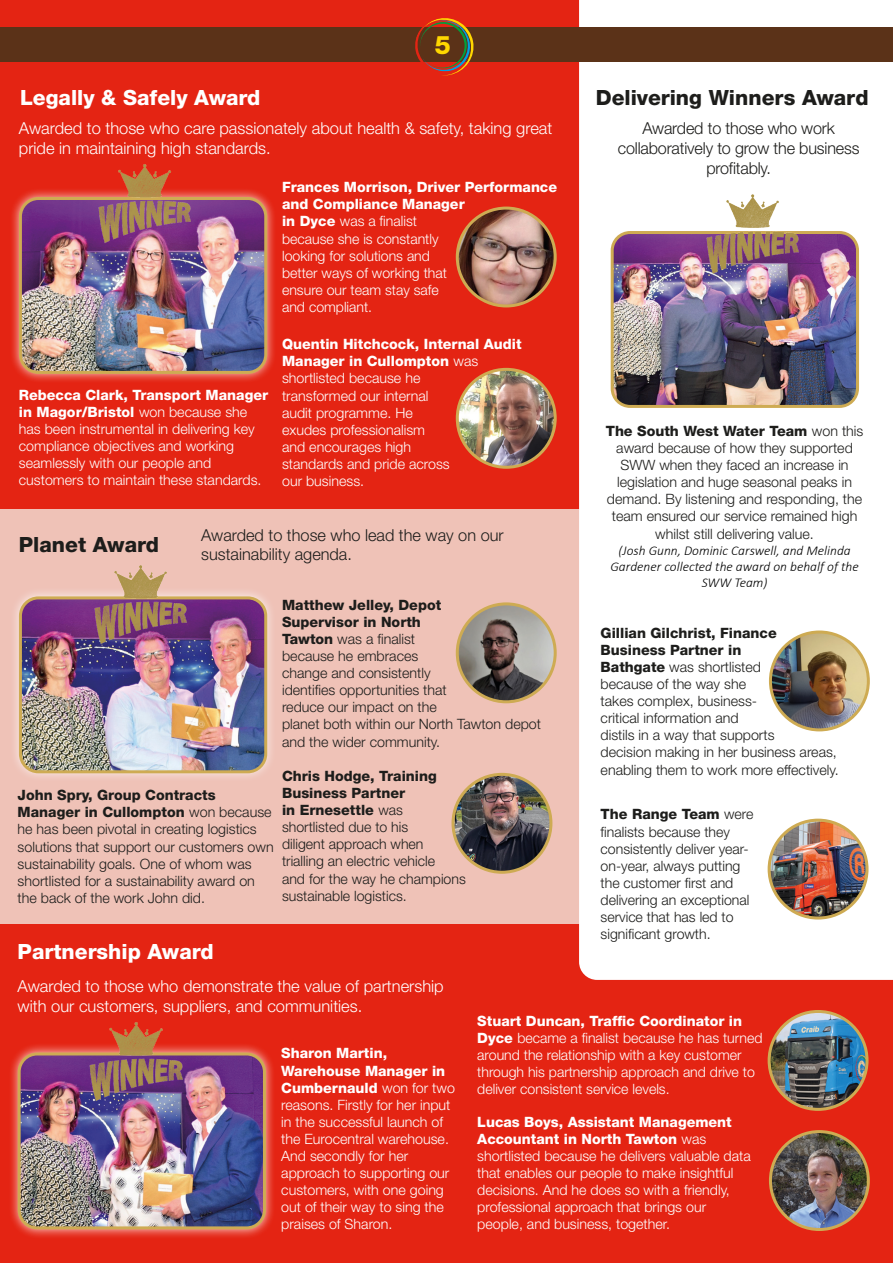
<style>
.page{position:relative;width:893px;height:1263px;background:#e42413}
.page>*{position:absolute;margin:0;border:0;box-sizing:border-box;transform-origin:0 0}
.t1{font:800 25.5px "Helvetica Neue LT Pro";color:#ffd700}
.t2{font:800 21px "Helvetica Neue LT Pro";color:#fff}
.t3{font:800 21px "Helvetica Neue LT Pro";color:#1d1d1b}
.t4{font:300 16.5px/19.8px "Helvetica Neue";color:#fff}
.t5{font:300 16.5px/19.8px "Helvetica Neue";letter-spacing:-.01em;color:#1d1d1b;text-align:center}
.t6{font:300 14.25px/17.1px "Helvetica Neue";color:#fff}
.t7{font:300 14.25px/17.1px "Helvetica Neue";color:#1d1d1b}
.t8{font:italic 300 13.5px/16.2px "Calibri";color:#000;text-align:center}
.s1{font-family:"Helvetica Neue LT Pro";font-weight:800}
</style>
<div class="page">
<div style="left:0;top:509px;width:893px;height:414px;background:#efc2b7"></div>
<div style="left:579px;top:0;width:314px;height:980px;background:#fff"></div>
<div style="left:0;top:28px;width:893px;height:34px;background:#5b3218"></div>
<svg style="left:413px;top:18px;width:63px;height:58px"></svg>
<div style="left:601px;top:221px;width:268px;height:197px;background:#fff"></div>
<img style="left:612px;top:235px;width:243px;height:169px">
<div style="left:611px;top:231px;width:248px;height:177px;border:3px solid #ceab53;border-radius:18px"></div>
<div style="left:9px;top:187px;width:268px;height:197px;background:#fff;opacity:.75"></div>
<img style="left:20px;top:199px;width:246px;height:173px">
<div style="left:19px;top:197px;width:248px;height:177px;border:3px solid #ceab53;border-radius:18px"></div>
<img style="left:457px;top:208px;width:98px;height:98px;border-radius:49px">
<div style="left:456px;top:207px;width:101px;height:100px;border:3px solid #ceab53;border-radius:50%"></div>
<img style="left:457px;top:369px;width:98px;height:98px;border-radius:49px">
<div style="left:456px;top:368px;width:101px;height:101px;border:3px solid #ceab53;border-radius:50%"></div>
<img style="left:770px;top:632px;width:98px;height:98px;border-radius:49px">
<div style="left:769px;top:630px;width:101px;height:101px;border:3px solid #ceab53;border-radius:50%"></div>
<img style="left:769px;top:820px;width:98px;height:98px;border-radius:49px">
<div style="left:768px;top:819px;width:100px;height:100px;border:3px solid #ceab53;border-radius:50%"></div>
<div style="left:9px;top:587px;width:268px;height:196px;background:#fff;opacity:.75"></div>
<img style="left:20px;top:598px;width:246px;height:174px">
<div style="left:19px;top:596px;width:248px;height:177px;border:3px solid #ceab53;border-radius:18px"></div>
<img style="left:457px;top:604px;width:98px;height:98px;border-radius:49px">
<div style="left:456px;top:602px;width:101px;height:101px;border:3px solid #ceab53;border-radius:50%"></div>
<img style="left:453px;top:774px;width:98px;height:98px;border-radius:49px">
<div style="left:451px;top:773px;width:101px;height:101px;border:3px solid #ceab53;border-radius:50%"></div>
<div style="left:8px;top:1043px;width:268px;height:196px;background:#fff;opacity:.75"></div>
<img style="left:19px;top:1054px;width:245px;height:174px">
<div style="left:18px;top:1052px;width:248px;height:177px;border:3px solid #ceab53;border-radius:18px"></div>
<img style="left:769px;top:1011px;width:98px;height:98px;border-radius:49px">
<div style="left:768px;top:1010px;width:100px;height:101px;border:3px solid #ceab53;border-radius:50%"></div>
<img style="left:770px;top:1131px;width:98px;height:98px;border-radius:49px">
<div style="left:769px;top:1130px;width:101px;height:101px;border:3px solid #ceab53;border-radius:50%"></div>
<img style="left:87px;top:1022px;width:99px;height:88px">
<img style="left:91px;top:565px;width:99px;height:88px">
<img style="left:703px;top:185px;width:100px;height:98px">
<img style="left:95px;top:164px;width:99px;height:88px">
<p class="t1" style="left:435px;top:30px;width:18px">5</p>
<p class="t2" style="left:20px;top:85px;width:242px">Legally &amp; Safely Award</p>
<p class="t3" style="left:596px;top:85px;width:274px">Delivering Winners Award</p>
<p class="t4" style="left:19px;top:118px;width:535px">Awarded to those who care passionately about health &amp; safety, taking great pride in maintaining high standards.</p>
<p class="t5" style="left:618px;top:118px;width:243px">Awarded to those who work collaboratively to grow the business profitably.</p>
<p class="t6" style="left:19px;top:386px;width:251px"><span class="s1">Rebecca Clark, Transport Manager in Magor/Bristol</span> won because she has been instrumental in delivering key compliance objectives and working seamlessly with our people and customers to maintain these standards.</p>
<p class="t6" style="left:282px;top:178px;width:277px"><span class="s1">Frances Morrison, Driver Performance and Compliance Manager<br>in Dyce</span> was a finalist<br>because she is constantly<br>looking for solutions and<br>better ways of working that<br>ensure our team stay safe<br>and compliant.</p>
<p class="t6" style="left:282px;top:335px;width:241px"><span class="s1">Quentin Hitchcock, Internal Audit<br>Manager in Cullompton</span> was shortlisted because he<br>transformed our internal<br>audit programme. He<br>exudes professionalism<br>and encourages high<br>standards and pride across<br>our business.</p>
<p class="t3" style="left:19px;top:532px;width:142px">Planet Award</p>
<p class="t5" style="left:201px;top:524px;width:304px;text-align:left">Awarded to those who lead the way on our sustainability agenda.</p>
<p class="t7" style="left:18px;top:786px;width:257px"><span class="s1">John Spry, Group Contracts Manager in Cullompton</span> won because he has been pivotal in creating logistics solutions that support our customers own sustainability goals. One of whom was shortlisted for a sustainability award on the back of the work John did.</p>
<p class="t7" style="left:282px;top:596px;width:260px"><span class="s1">Matthew Jelley, Depot<br>Supervisor in North<br>Tawton</span> was a finalist<br>because he embraces<br>change and consistently<br>identifies opportunities that<br>reduce our impact on the<br>planet both within our North Tawton depot and the wider community.</p>
<p class="t7" style="left:282px;top:767px;width:185px"><span class="s1">Chris Hodge, Training<br>Business Partner<br>in Ernesettle</span> was shortlisted due to his<br>diligent approach when trialling an electric vehicle<br>and for the way he champions sustainable logistics.</p>
<p class="t2" style="left:18px;top:939px;width:198px">Partnership Award</p>
<p class="t7" style="left:606px;top:422px;width:259px;text-align:center"><span class="s1">The South West Water Team</span> won this award because of how they supported SWW when they faced an increase in legislation and huge seasonal peaks in demand. By listening and responding, the team ensured our service remained high whilst still delivering value.</p>
<p class="t8" style="left:610px;top:542px;width:250px">(Josh Gunn, Dominic Carswell, and Melinda<br>Gardener collected the award on behalf of the<br>SWW Team)</p>
<p class="t7" style="left:601px;top:624px;width:240px"><span class="s1">Gillian Gilchrist, Finance<br>Business Partner in<br>Bathgate</span> was shortlisted<br>because of the way she<br>takes complex, business-<br>critical information and<br>distils in a way that supports<br>decision making in her business areas, enabling them to work more effectively.</p>
<p class="t7" style="left:601px;top:805px;width:154px"><span class="s1">The Range Team</span> were finalists because they consistently deliver year&shy;on-year, always putting the customer first and delivering an exceptional service that has led to significant growth.</p>
<p class="t4" style="left:18px;top:975px;width:428px">Awarded to those who demonstrate the value of partnership with our customers, suppliers, and communities.</p>
<p class="t6" style="left:281px;top:1044px;width:175px"><span class="s1">Sharon Martin,<br>Warehouse Manager in<br>Cumbernauld</span> won for two reasons. Firstly for her input in the successful launch of the Eurocentral warehouse.<br>And secondly for her approach to supporting our customers, with one going out of their way to sing the praises of Sharon.</p>
<p class="t6" style="left:477px;top:1012px;width:287px"><span class="s1">Stuart Duncan, Traffic Coordinator in Dyce</span> became a finalist because he has turned around the relationship with a key customer through his partnership approach and drive to deliver consistent service levels.</p>
<p class="t6" style="left:477px;top:1113px;width:275px"><span class="s1">Lucas Boys, Assistant Management Accountant in North Tawton</span> was shortlisted because he delivers valuable data that enables our people to make insightful decisions. And he does so with a friendly, professional approach that brings our people, and business, together.</p>
</div>
